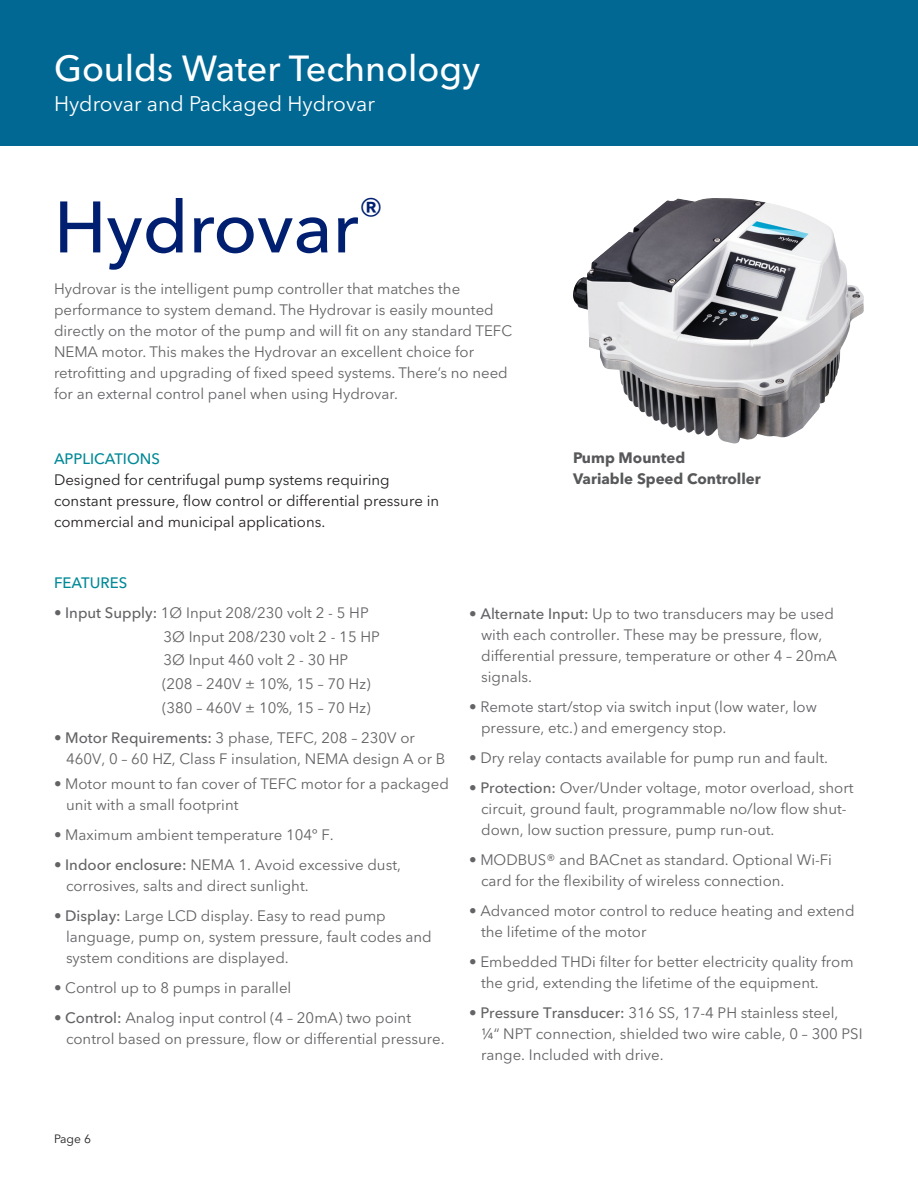
<style>
.page{position:relative;width:918px;height:1188px;background:#fff}
.page>*{position:absolute;margin:0;border:0;box-sizing:border-box;transform-origin:0 0}
.t1{font:500 72px "Avenir Next LT Pro";color:#001f70}
.t2{font:500 36px "Avenir Next LT Pro";color:#fff}
.t3{font:21px "Avenir Next LT Pro";color:#fff}
.Body_Text{font:15px/21px "Avenir Next LT Pro";color:#636366}
.t4{font:15px/21px "Avenir Next LT Pro";color:#231f20}
.t5{font:700 15px/21px "Avenir Next LT Pro";color:#57585a}
.t6{font:500 15px "Avenir Next LT Pro";color:#008996}
.t7{font:12px "Avenir Next LT Pro";color:#231f20}
.s1{font-weight:500}
</style>
<div class="page">
<div style="left:0;top:0;width:918px;height:145px;background:#006893"></div>
<img style="left:573px;top:198px;width:291px;height:246px">
<h2 class="t2" style="left:54px;top:47px;width:428px">Goulds Water Technology</h2>
<h3 class="t3" style="left:54px;top:91px;width:323px">Hydrovar and Packaged Hydrovar</h3>
<p class="t1" style="left:54px;top:184px;width:331px">Hydrovar<sup>®</sup></p>
<p class="Body_Text" style="left:54px;top:278px;width:460px">Hydrovar is the intelligent pump controller that matches the performance to system demand. The Hydrovar is easily mounted directly on the motor of the pump and will fit on any standard TEFC NEMA motor. This makes the Hydrovar an excellent choice for retrofitting and upgrading of fixed speed systems. There’s no need for an external control panel when using Hydrovar.</p>
<p class="t6" style="left:54px;top:449px;width:107px">APPLICATIONS</p>
<p class="t4" style="left:54px;top:469px;width:387px">Designed for centrifugal pump systems requiring constant pressure, flow control or differential pressure in commercial and municipal applications.</p>
<p class="t5" style="left:573px;top:447px;width:189px">Pump Mounted<br>Variable Speed Controller</p>
<p class="t6" style="left:54px;top:574px;width:75px">FEATURES</p>
<p class="Body_Text" style="left:54px;top:602px;width:316px">• <span class="s1">Input Supply:</span> 1Ø Input 208/230 volt 2 - 5 HP</p>
<p class="Body_Text" style="left:164px;top:626px;width:218px">3Ø Input 208/230 volt 2 - 15 HP</p>
<p class="Body_Text" style="left:164px;top:650px;width:186px">3Ø Input 460 volt 2 - 30 HP</p>
<p class="Body_Text" style="left:162px;top:673px;width:210px">(208 – 240V ± 10%, 15 – 70 Hz)</p>
<p class="Body_Text" style="left:162px;top:697px;width:210px">(380 – 460V ± 10%, 15 – 70 Hz)</p>
<p class="Body_Text" style="left:66px;top:727px;width:381px;text-indent:-12px">• <span class="s1">Motor Requirements:</span> 3 phase, TEFC, 208 – 230V or<br>460V, 0 – 60 HZ, Class F insulation, NEMA design A or B</p>
<p class="Body_Text" style="left:66px;top:774px;width:384px;text-indent:-12px">• Motor mount to fan cover of TEFC motor for a packaged unit with a small footprint</p>
<p class="Body_Text" style="left:54px;top:825px;width:281px">• Maximum ambient temperature 104º F.</p>
<p class="Body_Text" style="left:66px;top:855px;width:336px;text-indent:-12px">• <span class="s1">Indoor enclosure:</span> NEMA 1. Avoid excessive dust, corrosives, salts and direct sunlight.</p>
<p class="Body_Text" style="left:66px;top:906px;width:367px;text-indent:-12px">• <span class="s1">Display:</span> Large LCD display. Easy to read pump language, pump on, system pressure, fault codes and system conditions are displayed.</p>
<p class="Body_Text" style="left:54px;top:978px;width:239px">• Control up to 8 pumps in parallel</p>
<p class="Body_Text" style="left:66px;top:1008px;width:380px;text-indent:-12px">• <span class="s1">Control:</span> Analog input control (4 – 20mA) two point control based on pressure, flow or differential pressure.</p>
<p class="Body_Text" style="left:481px;top:603px;width:357px;text-indent:-12px">• <span class="s1">Alternate Input:</span> Up to two transducers may be used with each controller. These may be pressure, flow, differential pressure, temperature or other 4 – 20mA signals.</p>
<p class="Body_Text" style="left:481px;top:696px;width:337px;text-indent:-12px">• Remote start/stop via switch input (low water, low pressure, etc.) and emergency stop.</p>
<p class="Body_Text" style="left:469px;top:747px;width:360px">• Dry relay contacts available for pump run and fault.</p>
<p class="Body_Text" style="left:481px;top:777px;width:374px;text-indent:-12px">• <span class="s1">Protection:</span> Over/Under voltage, motor overload, short circuit, ground fault, programmable no/low flow shut&shy;down, low suction pressure, pump run-out.</p>
<p class="Body_Text" style="left:481px;top:849px;width:352px;text-indent:-12px">• MODBUS® and BACnet as standard. Optional Wi-Fi card for the flexibility of wireless connection.</p>
<p class="Body_Text" style="left:481px;top:900px;width:375px;text-indent:-12px">• Advanced motor control to reduce heating and extend the lifetime of the motor</p>
<p class="Body_Text" style="left:481px;top:951px;width:374px;text-indent:-12px">• Embedded THDi filter for better electricity quality from the grid, extending the lifetime of the equipment.</p>
<p class="Body_Text" style="left:481px;top:1002px;width:383px;text-indent:-12px">• <span class="s1">Pressure Transducer:</span> 316 SS, 17-4 PH stainless steel,<br>¼“ NPT connection, shielded two wire cable, 0 – 300 PSI range. Included with drive.</p>
<p class="t7" style="left:54px;top:1132px;width:39px">Page 6</p>
</div>
